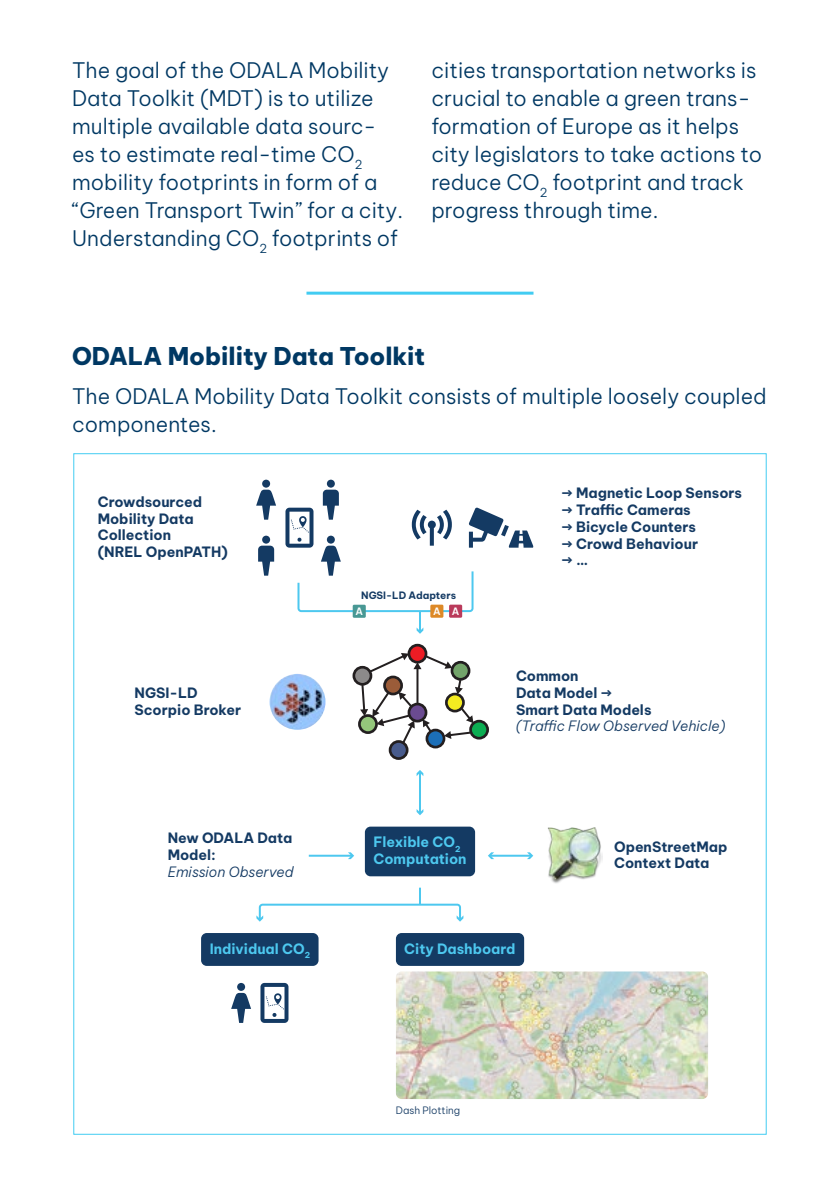
<style>
.page{position:relative;width:840px;height:1191px;background:#fff}
.page>*{position:absolute;margin:0;border:0;box-sizing:border-box;transform-origin:0 0}
.t1{font:800 24px "Be Vietnam Pro";color:#003863}
.t2{font:300 21px/28px "Be Vietnam Pro";color:#003863}
.t3{font:700 14px/16.8px "Be Vietnam Pro";letter-spacing:-.005em;color:#143a63}
.t4{font:700 14px/16.8px "Be Vietnam Pro";color:#4dc8ef}
.t5{font:italic 300 14px "Be Vietnam Pro";color:#143a63}
.t6{font:700 14px "IBM Plex Sans Cond";color:#143a63}
.t7{font:700 10px "Be Vietnam Pro";color:#143a63}
.t8{font:300 10px "Be Vietnam Pro";color:#143a63}
.t9{font:600 10px "Be Vietnam Pro";color:#fff}
.s1{font-family:"IBM Plex Sans Cond"}
.s2{font-family:"Be Vietnam Pro"}
</style>
<div class="page">
<div style="left:364px;top:826px;width:111px;height:50px;background:#143a63;border-radius:6px"></div>
<svg style="left:258px;top:535px;width:16px;height:40px"></svg>
<svg style="left:256px;top:480px;width:20px;height:39px"></svg>
<svg style="left:231px;top:983px;width:20px;height:40px"></svg>
<svg style="left:260px;top:983px;width:28px;height:40px"></svg>
<div style="left:395px;top:933px;width:129px;height:33px;background:#143a63;border-radius:6px"></div>
<div style="left:201px;top:933px;width:117px;height:33px;background:#143a63;border-radius:6px"></div>
<div style="left:408px;top:645px;width:18px;height:17px;background:#ed1c24;border-radius:50%"></div>
<div style="left:407px;top:644px;width:20px;height:19px;border:3px solid #231f20;border-radius:50%"></div>
<div style="left:470px;top:721px;width:17px;height:17px;background:#0cad52;border-radius:50%"></div>
<div style="left:469px;top:720px;width:19px;height:19px;border:3px solid #231f20;border-radius:50%"></div>
<div style="left:425px;top:728px;width:20px;height:20px;border:3px solid #231f20;border-radius:50%"></div>
<div style="left:390px;top:741px;width:17px;height:17px;background:#485b8c;border-radius:50%"></div>
<div style="left:388px;top:740px;width:20px;height:20px;border:3px solid #231f20;border-radius:50%"></div>
<div style="left:358px;top:714px;width:19px;height:20px;border:3px solid #231f20;border-radius:50%"></div>
<div style="left:353px;top:667px;width:18px;height:17px;background:#8c8a8a;border-radius:50%"></div>
<div style="left:352px;top:666px;width:20px;height:19px;border:3px solid #231f20;border-radius:50%"></div>
<svg style="left:360px;top:653px;width:113px;height:92px"></svg>
<img style="left:269px;top:674px;width:56px;height:56px;border-radius:28px">
<img style="left:547px;top:827px;width:55px;height:57px">
<hr style="left:419px;top:611px;width:2px;height:20px;background:#4dc8ef">
<svg style="left:416px;top:627px;width:7px;height:7px"></svg>
<hr style="left:419px;top:772px;width:2px;height:41px;background:#4dc8ef">
<svg style="left:416px;top:770px;width:7px;height:6px"></svg>
<svg style="left:416px;top:809px;width:7px;height:6px"></svg>
<hr style="left:490px;top:854px;width:40px;height:2px;background:#4dc8ef">
<svg style="left:526px;top:852px;width:7px;height:7px"></svg>
<svg style="left:488px;top:852px;width:6px;height:7px"></svg>
<hr style="left:308px;top:854px;width:44px;height:2px;background:#4dc8ef">
<svg style="left:348px;top:852px;width:6px;height:7px"></svg>
<svg style="left:285px;top:480px;width:248px;height:133px"></svg>
<svg style="left:256px;top:887px;width:207px;height:34px"></svg>
<div style="left:352px;top:604px;width:13px;height:14px;background:#489894"></div>
<div style="left:430px;top:604px;width:13px;height:13px;background:#dd8927"></div>
<div style="left:449px;top:604px;width:13px;height:13px;background:#ba3a5b"></div>
<img style="left:396px;top:971px;width:311px;height:128px">
<hr style="left:306px;top:292px;width:227px;height:3px;background:#42ccf2">
<p class="t2" style="left:72px;top:54px;width:332px">The goal of the ODALA Mobility<br>Data Toolkit (MDT) is to utilize multiple available data sourc&shy;es to estimate real-time CO<sub>2 </sub>mobility footprints in form of a “Green Transport Twin” for a city.<br>Understanding CO<sub>2</sub> footprints of</p>
<p class="t2" style="left:431px;top:54px;width:332px">cities transportation networks is crucial to enable a green trans&shy;formation of Europe as it helps city legislators to take actions to reduce CO<sub>2</sub> footprint and track progress through time.</p>
<p class="t1" style="left:72px;top:335px;width:354px">ODALA Mobility Data Toolkit</p>
<p class="t2" style="left:72px;top:380px;width:695px">The ODALA Mobility Data Toolkit consists of multiple loosely coupled componentes.</p>
<p class="t3" style="left:98px;top:491px;width:131px">Crowdsourced<br>Mobility Data<br>Collection<br>(NREL OpenPATH)</p>
<p class="t3" style="left:134px;top:682px;width:108px">NGSI-LD<br>Scorpio Broker</p>
<p class="t3" style="left:168px;top:828px;width:126px">New ODALA Data<br>Model:</p>
<p class="t5" style="left:168px;top:860px;width:127px">Emission Observed</p>
<p class="t7" style="left:361px;top:586px;width:96px">NGSI-LD Adapters</p>
<p class="t9" style="left:355px;top:603px;width:9px">A</p>
<p class="t9" style="left:433px;top:603px;width:28px">A A</p>
<p class="t4" style="left:373px;top:832px;width:95px">Flexible CO<sub>2<br></sub>Computation</p>
<p class="t3" style="left:561px;top:483px;width:182px"><span class="s1">→</span> Magnetic Loop Sensors</p>
<p class="t3" style="left:561px;top:500px;width:131px"><span class="s1">→</span> Traffic Cameras</p>
<p class="t3" style="left:561px;top:517px;width:136px"><span class="s1">→</span> Bicycle Counters</p>
<p class="t3" style="left:561px;top:533px;width:138px"><span class="s1">→</span> Crowd Behaviour</p>
<p class="t6" style="left:561px;top:549px;width:28px">→ <span class="s2">…</span></p>
<p class="t3" style="left:515px;top:666px;width:137px">Common<br>Data Model <span class="s1">→<br></span>Smart Data Models</p>
<p class="t5" style="left:515px;top:715px;width:211px">(Traffic Flow Observed Vehicle)</p>
<p class="t3" style="left:613px;top:836px;width:115px">OpenStreetMap<br>Context Data</p>
<p class="t4" style="left:209px;top:938px;width:102px">Individual CO<sub>2</sub></p>
<p class="t4" style="left:404px;top:938px;width:113px">City Dashboard</p>
<p class="t8" style="left:395px;top:1101px;width:66px">Dash Plotting</p>
</div>
